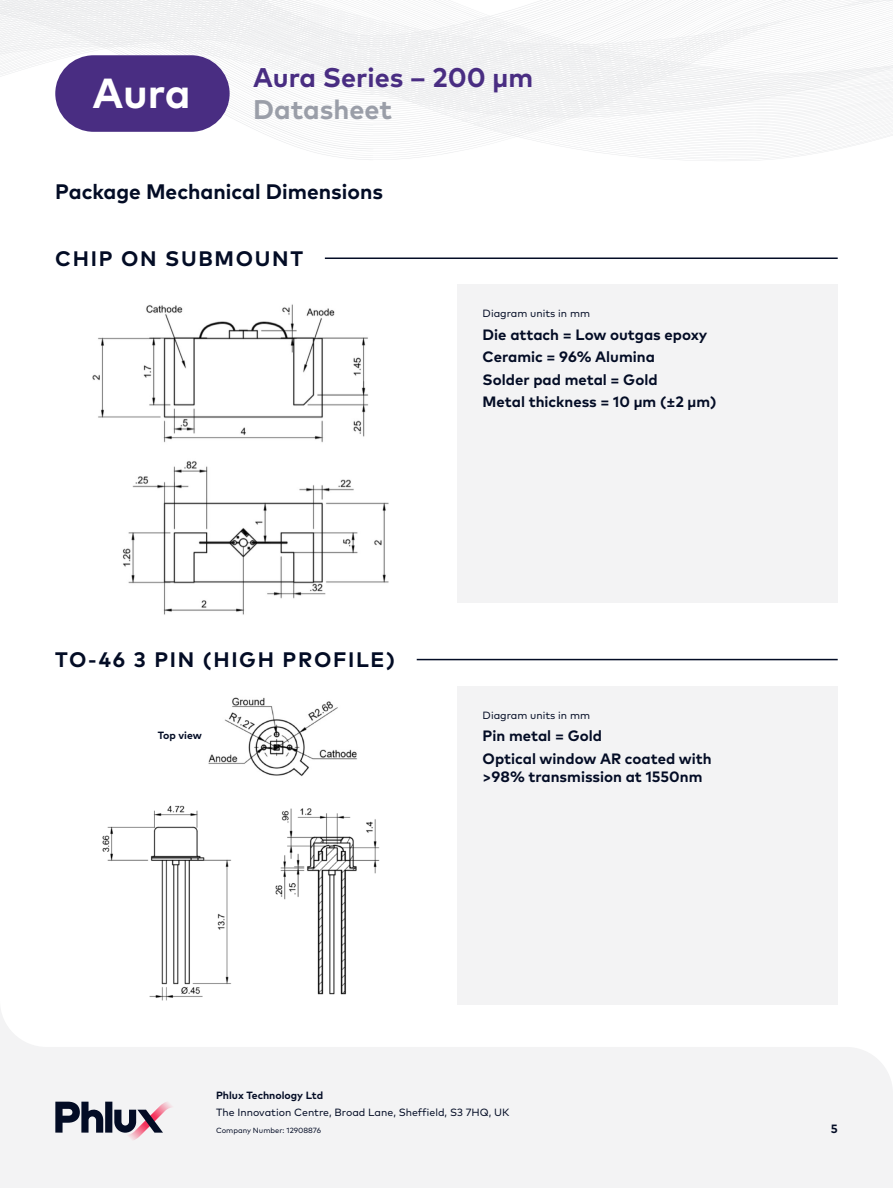
<style>
.page{position:relative;width:893px;height:1188px;background:#fff}
.page>*{position:absolute;margin:0;border:0;box-sizing:border-box;transform-origin:0 0}
.t1{font:700 42px "Mark Pro";color:#fff}
.t2{font:700 27px "Mark Pro";color:#492d82}
.t3{font:700 27px "Mark Pro";color:#9a9ea8}
.t4{font:700 21px "Mark Pro";letter-spacing:.08em;color:#030c25}
.t5{font:700 21px "Mark Pro";color:#030c25}
.t6{font:700 15px/22.5px "Mark Pro";color:#030c25}
.t7{font:700 12px "Mark Pro";color:#030c25}
.t8{font:10.5px "Mark Pro";color:#030c25}
.t9{font:700 10.5px "Mark Pro";color:#030c25}
.t10{font:7.5px "Mark Pro";color:#030c25}
</style>
<div class="page">
<svg style="left:0;top:0;width:791px;height:161px"></svg>
<svg style="left:426px;top:0;width:467px;height:157px;fill:#f5f6f6"></svg>
<div style="left:55px;top:55px;width:175px;height:77px;background:#492d82;border-radius:38px"></div>
<div style="left:457px;top:285px;width:381px;height:318px;background:#f3f3f4"></div>
<div style="left:457px;top:686px;width:381px;height:319px;background:#f3f3f4"></div>
<img style="left:102px;top:805px;width:278px;height:195px">
<hr style="left:325px;top:258px;width:513px;height:1px;background:#030c25">
<hr style="left:417px;top:659px;width:421px;height:1px;background:#030c25">
<img style="left:92px;top:304px;width:297px;height:311px">
<img style="left:208px;top:697px;width:149px;height:80px">
<svg style="left:0;top:1000px;width:893px;height:188px;fill:#f3f3f4"></svg>
<svg style="left:55px;top:1101px;width:119px;height:40px"></svg>
<h1 class="t1" style="left:93px;top:61px;width:99px">Aura</h1>
<h2 class="t2" style="left:253px;top:57px;width:281px">Aura Series – 200 µm</h2>
<h2 class="t3" style="left:253px;top:89px;width:140px">Datasheet</h2>
<h3 class="t5" style="left:55px;top:175px;width:329px">Package Mechanical Dimensions</h3>
<h3 class="t4" style="left:55px;top:242px;width:249px">CHIP ON SUBMOUNT</h3>
<p class="t8" style="left:483px;top:306px;width:109px">Diagram units in mm</p>
<p class="t6" style="left:483px;top:322px;width:235px">Die attach = Low outgas epoxy<br>Ceramic = 96% Alumina<br>Solder pad metal = Gold<br>Metal thickness = 10 µm (±2 µm)</p>
<h3 class="t4" style="left:55px;top:644px;width:341px">TO-46 3 PIN (HIGH PROFILE)</h3>
<p class="t9" style="left:158px;top:727px;width:46px">Top view</p>
<p class="t8" style="left:483px;top:707px;width:109px">Diagram units in mm</p>
<p class="t6" style="left:483px;top:723px;width:231px">Pin metal = Gold<br>Optical window AR coated with</p>
<p class="t6" style="left:483px;top:764px;width:221px">&gt;98% transmission at 1550nm</p>
<p class="t9" style="left:216px;top:1087px;width:109px">Phlux Technology Ltd</p>
<p class="t8" style="left:216px;top:1104px;width:295px">The Innovation Centre, Broad Lane, Sheffield, S3 7HQ, UK</p>
<p class="t10" style="left:216px;top:1124px;width:107px">Company Number: 12908876</p>
<p class="t7" style="left:831px;top:1119px;width:8px">5</p>
</div>
